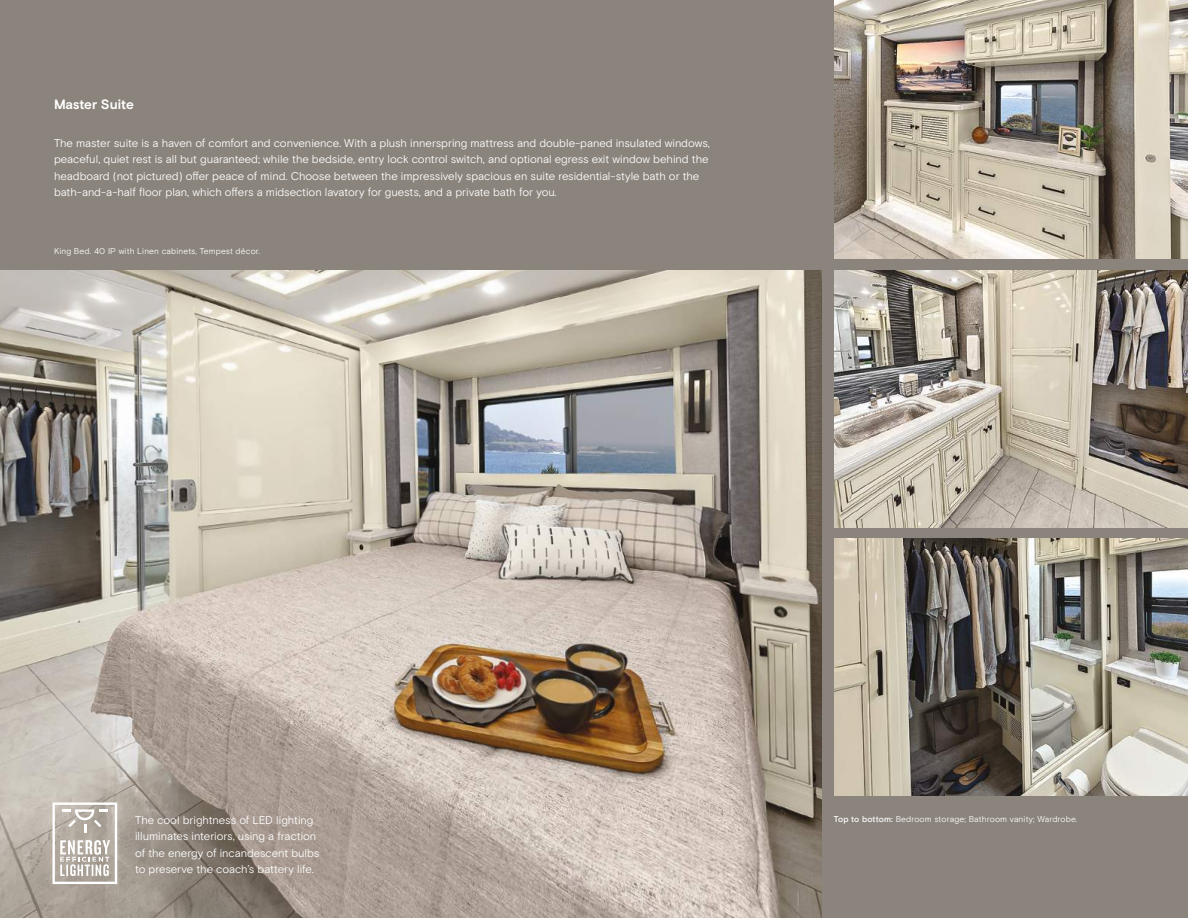
<style>
.page{position:relative;width:1188px;height:918px;background:#8b847c}
.page>*{position:absolute;margin:0;border:0;box-sizing:border-box;transform-origin:0 0}
.t1{font:700 13.5px "Basis Grotesque Pro";letter-spacing:-.01em;color:#fff}
.t2{font:11.25px/16.5px "Basis Grotesque Pro Off White";letter-spacing:-.005em;color:#fff}
.t3{font:8.4px "Basis Grotesque Pro Off White";letter-spacing:.015em;color:#fff}
.s1{font-family:"Basis Grotesque Pro";font-weight:500}
</style>
<div class="page">
<img style="left:834px;top:539px;width:354px;height:257px">
<img style="left:834px;top:270px;width:354px;height:257px">
<img style="left:834px;top:0;width:354px;height:259px">
<img style="left:0;top:270px;width:822px;height:648px">
<svg style="left:52px;top:803px;width:65px;height:81px;background:#c7c1ba"></svg>
<p class="t1" style="left:54px;top:97px;width:81px">Master Suite</p>
<p class="t2" style="left:54px;top:135px;width:657px">The master suite is a haven of comfort and convenience. With a plush innerspring mattress and double-paned insulated windows, peaceful, quiet rest is all but guaranteed; while the bedside, entry lock control switch, and optional egress exit window behind the headboard (not pictured) offer peace of mind. Choose between the impressively spacious en suite residential-style bath or the bath-and-a-half floor plan, which offers a midsection lavatory for guests, and a private bath for you.</p>
<p class="t3" style="left:54px;top:246px;width:208px">King Bed. 40 IP with Linen cabinets, Tempest décor.</p>
<p class="t2" style="left:135px;top:812px;width:180px">The cool brightness of LED lighting</p>
<p class="t3" style="left:834px;top:814px;width:245px"><span class="s1">Top to bottom:</span> Bedroom storage; Bathroom vanity; Wardrobe.</p>
<p class="t2" style="left:135px;top:828px;width:186px">illuminates interiors, using a fraction of the energy of incandescent bulbs to preserve the coach’s battery life.</p>
</div>
